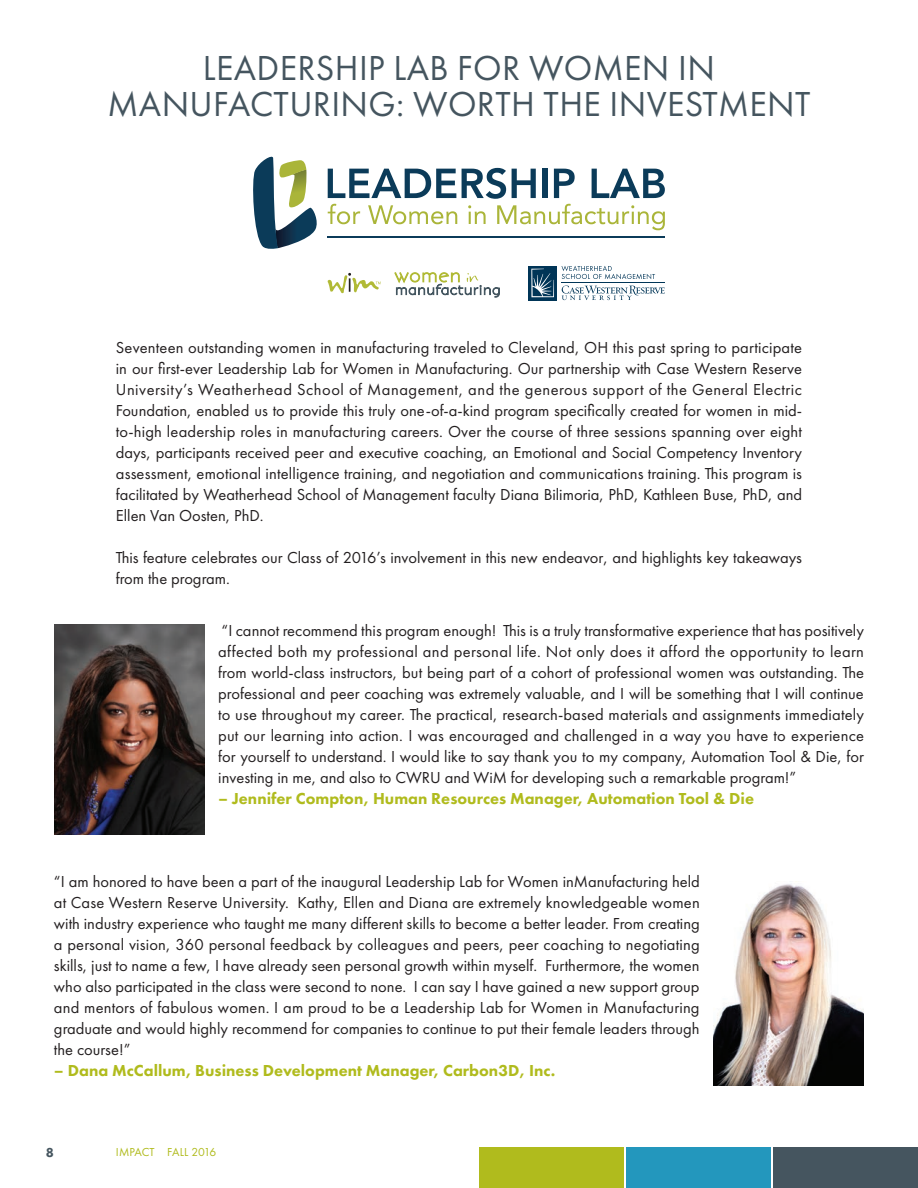
<style>
.page{position:relative;width:918px;height:1188px;background:#fff}
.page>*{position:absolute;margin:0;border:0;box-sizing:border-box;transform-origin:0 0}
.t1{font:36px/36px "Futura New";letter-spacing:.01em;color:#45555f;text-align:center}
.t2{font:16.5px/21px "Futura New";color:#231f20;text-align:justify}
.t3{font:800 16.5px "Futura New";color:#b0bb1d}
.t4{font:800 13.5px "Futura New";color:#45555f}
.t5{font:12px "Futura New";letter-spacing:-.01em;color:#b0bb1d}
</style>
<div class="page">
<hr style="left:917px;top:690px;width:1px;height:444px;background:#2397bd">
<div style="left:479px;top:1148px;width:145px;height:40px;background:#b0bb1d"></div>
<div style="left:626px;top:1148px;width:145px;height:40px;background:#2397bd"></div>
<div style="left:773px;top:1148px;width:145px;height:40px;background:#45555f"></div>
<img style="left:54px;top:624px;width:151px;height:211px">
<img style="left:713px;top:884px;width:151px;height:202px">
<svg style="left:562px;top:266px;width:93px;height:13px"></svg>
<svg style="left:562px;top:285px;width:103px;height:15px"></svg>
<hr style="left:562px;top:282px;width:103px;height:1px;background:#003557">
<svg style="left:529px;top:266px;width:28px;height:34px"></svg>
<svg style="left:531px;top:269px;width:23px;height:28px"></svg>
<svg style="left:253px;top:157px;width:64px;height:92px"></svg>
<hr style="left:328px;top:236px;width:337px;height:2px;background:#0b3b59">
<svg style="left:328px;top:168px;width:337px;height:62px"></svg>
<svg style="left:395px;top:272px;width:104px;height:25px"></svg>
<svg style="left:328px;top:273px;width:53px;height:20px"></svg>
<h1 class="t1" style="left:108px;top:50px;width:704px">LEADERSHIP LAB FOR WOMEN IN<br>MANUFACTURING: WORTH THE INVESTMENT</h1>
<p class="t2" style="left:116px;top:337px;width:688px">Seventeen outstanding women in manufacturing traveled to Cleveland, OH this past spring to participate in our first-ever Leadership Lab for Women in Manufacturing. Our partnership with Case Western Reserve University’s Weatherhead School of Management, and the generous support of the General Electric Foundation, enabled us to provide this truly one-of-a-kind program specifically created for women in mid&shy;to-high leadership roles in manufacturing careers. Over the course of three sessions spanning over eight days, participants received peer and executive coaching, an Emotional and Social Competency Inventory assessment, emotional intelligence training, and negotiation and communications training. This program is facilitated by Weatherhead School of Management faculty Diana Bilimoria, PhD, Kathleen Buse, PhD, and Ellen Van Oosten, PhD.</p>
<p class="t2" style="left:116px;top:547px;width:688px">This feature celebrates our Class of 2016’s involvement in this new endeavor, and highlights key takeaways from the program.</p>
<p class="t2" style="left:218px;top:620px;width:647px">“I cannot recommend this program enough! This is a truly transformative experience that has positively affected both my professional and personal life. Not only does it afford the opportunity to learn from world-class instructors, but being part of a cohort of professional women was outstanding. The professional and peer coaching was extremely valuable, and I will be something that I will continue to use throughout my career. The practical, research-based materials and assignments immediately put our learning into action. I was encouraged and challenged in a way you have to experience for yourself to understand. I would like to say thank you to my company, Automation Tool &amp; Die, for investing in me, and also to CWRU and WiM for developing such a remarkable program!”</p>
<p class="t3" style="left:218px;top:788px;width:537px">– Jennifer Compton, Human Resources Manager, Automation Tool &amp; Die</p>
<p class="t2" style="left:54px;top:871px;width:647px">“I am honored to have been a part of the inaugural Leadership Lab for Women inManufacturing held at Case Western Reserve University. Kathy, Ellen and Diana are extremely knowledgeable women with industry experience who taught me many different skills to become a better leader. From creating a personal vision, 360 personal feedback by colleagues and peers, peer coaching to negotiating skills, just to name a few, I have already seen personal growth within myself. Furthermore, the women who also participated in the class were second to none. I can say I have gained a new support group and mentors of fabulous women. I am proud to be a Leadership Lab for Women in Manufacturing graduate and would highly recommend for companies to continue to put their female leaders through the course!”</p>
<p class="t3" style="left:54px;top:1060px;width:503px">– Dana McCallum, Business Development Manager, Carbon3D, Inc.</p>
<p class="t4" style="left:46px;top:1144px;width:10px">8</p>
<p class="t5" style="left:116px;top:1145px;width:102px">IMPACT FALL 2016</p>
</div>
